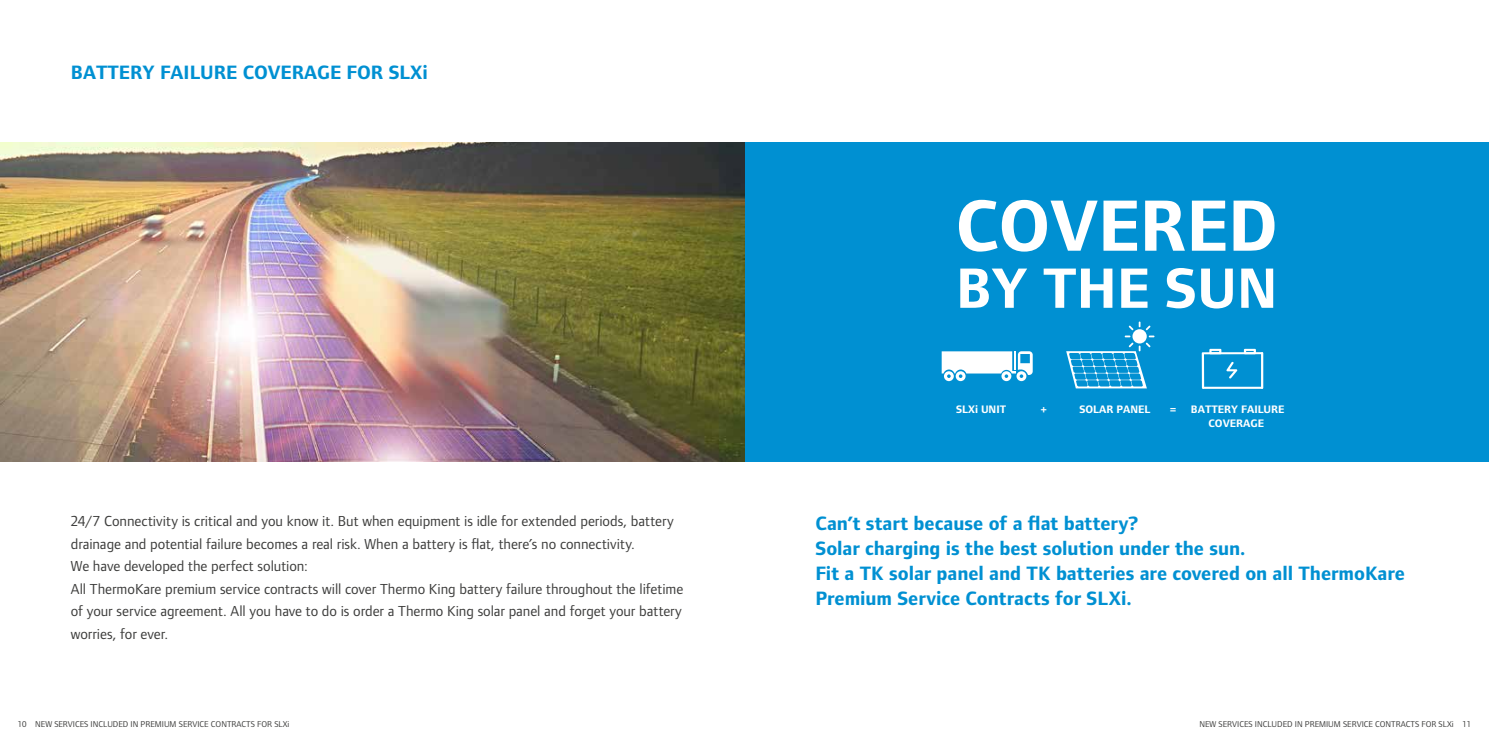
<style>
.page{position:relative;width:1489px;height:745px;background:#fff}
.page>*{position:absolute;margin:0;border:0;box-sizing:border-box;transform-origin:0 0}
.t1{font:700 75px "Foundry Form Sans Blonde";color:#fff}
.t2{font:700 58.75px "Foundry Form Sans Blonde";color:#fff}
.t3{font:700 20px/25px "Foundry Form Sans Blonde";color:#0090d2}
.t4{font:15px/22.5px "Foundry Form Sans Blonde";color:#3c3c3b}
.t5{font:700 11.25px/13.5px "Foundry Form Sans Blonde";color:#fff;text-align:center}
.t6{font:8.75px "Foundry Form Sans Blonde";color:#3c3c3b}
</style>
<div class="page">
<div style="left:679px;top:142px;width:809px;height:319px;background:#0090d2"></div>
<img style="left:0;top:142px;width:744px;height:318px">
<svg style="left:941px;top:351px;width:91px;height:30px"></svg>
<hr style="left:1260px;top:352px;width:3px;height:36px;background:#fff">
<svg style="left:1201px;top:348px;width:61px;height:40px"></svg>
<svg style="left:1066px;top:321px;width:88px;height:67px"></svg>
<h3 class="t3" style="left:71px;top:59px;width:358px">BATTERY FAILURE COVERAGE FOR SLXi</h3>
<p class="t4" style="left:71px;top:509px;width:614px">24/7 Connectivity is critical and you know it. But when equipment is idle for extended periods, battery drainage and potential failure becomes a real risk. When a battery is flat, there’s no connectivity.<br>We have developed the perfect solution:<br>All ThermoKare premium service contracts will cover Thermo King battery failure throughout the lifetime of your service agreement. All you have to do is order a Thermo King solar panel and forget your battery worries, for ever.</p>
<h1 class="t1" style="left:955px;top:183px;width:324px">COVERED</h1>
<h2 class="t2" style="left:955px;top:255px;width:323px">BY THE SUN</h2>
<p class="t5" style="left:956px;top:402px;width:52px">SLXi UNIT</p>
<p class="t5" style="left:1079px;top:402px;width:72px">SOLAR PANEL</p>
<p class="t5" style="left:1190px;top:402px;width:95px">BATTERY FAILURE<br>COVERAGE</p>
<p class="t5" style="left:1040px;top:402px;width:7px">+</p>
<p class="t5" style="left:1169px;top:402px;width:7px">=</p>
<h3 class="t3" style="left:815px;top:510px;width:591px">Can’t start because of a flat battery?<br>Solar charging is the best solution under the sun.<br>Fit a TK solar panel and TK batteries are covered on all ThermoKare Premium Service Contracts for SLXi.</h3>
<p class="t6" style="left:18px;top:719px;width:273px">10 NEW SERVICES INCLUDED IN PREMIUM SERVICE CONTRACTS FOR SLXi</p>
<p class="t6" style="left:1199px;top:719px;width:273px">NEW SERVICES INCLUDED IN PREMIUM SERVICE CONTRACTS FOR SLXi 11</p>
</div>
